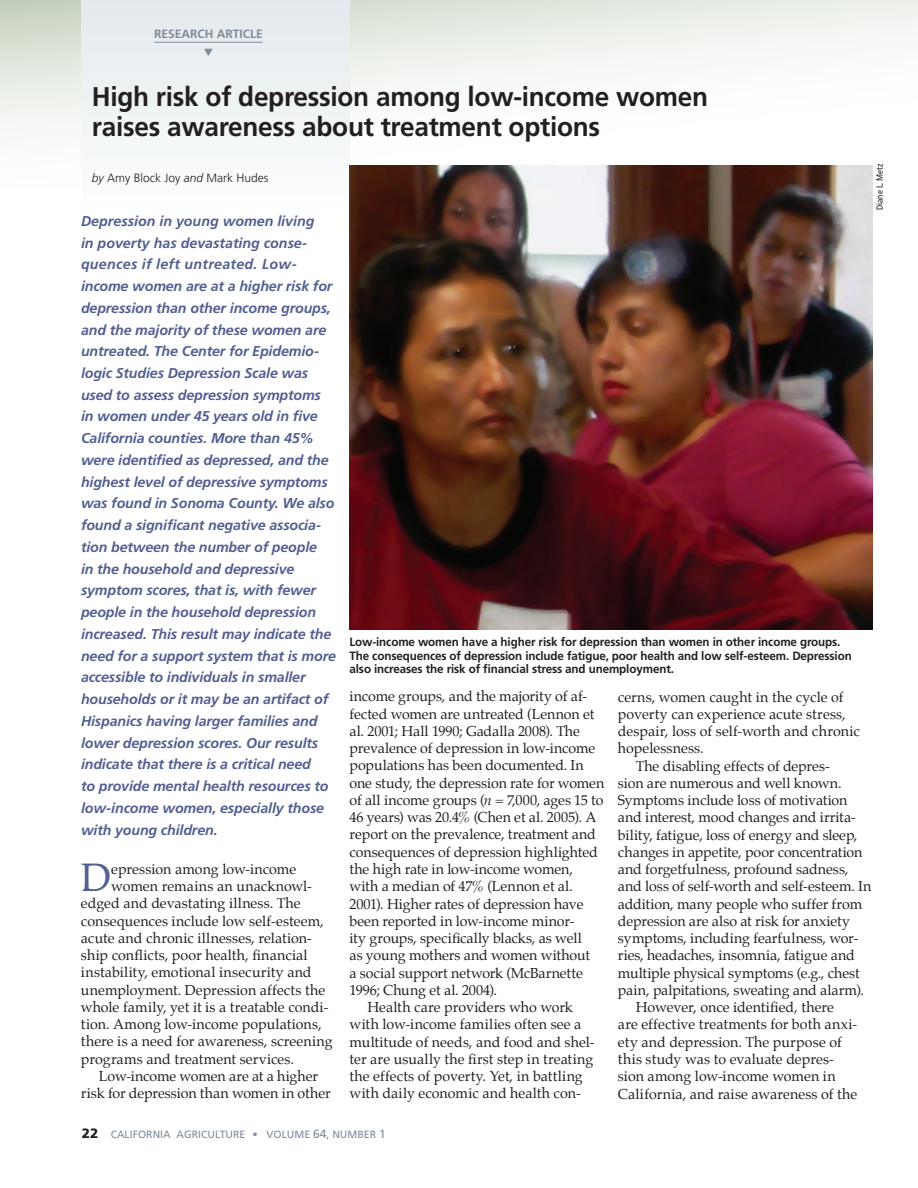
<style>
.page{position:relative;width:918px;height:1188px;background:#fff}
.page>*{position:absolute;margin:0;border:0;box-sizing:border-box;transform-origin:0 0}
.P1{font:39px "Palatino";color:#535f91}
.TI{font:700 27px/30px "Frutiger";letter-spacing:-.01em;color:#231f20}
.P2{font:14.25px/17.2px "Palatino";letter-spacing:-.005em;color:#231f20}
.AB{font:italic 700 14.25px/21.8px "Frutiger";letter-spacing:-.01em;color:#535f91}
.P1-2{font:14.25px "Palatino";letter-spacing:.005em;color:#231f20}
.CP{font:700 12px/13.5px "Frutiger";letter-spacing:-.01em;color:#231f20}
.AN{font:300 12px "Frutiger";color:#231f20}
.Research_Tab{font:700 12px "Frutiger";color:#7f8c9d}
.t1{font:10.5px "Frutiger";color:#7f8c9d}
.photoCredit{font:condensed 9px "Frutiger";color:#231f20}
.s1{font-style:italic}
.s2{font-weight:900;font-size:13.5px;color:#231f20}
.s3{font-size:12px}
</style>
<div class="page">
<svg style="left:0;top:0;width:918px;height:143px"></svg>
<div style="left:81px;top:0;width:268px;height:216px;background:linear-gradient(to right,#f0f4f5,#f0f4f5)"></div>
<hr style="left:154px;top:42px;width:109px;height:1px;background:#7f8c9d">
<img style="left:349px;top:165px;width:524px;height:465px">
<svg style="left:204px;top:48px;width:9px;height:8px"></svg>
<p class="Research_Tab" style="left:154px;top:26px;width:16px">Resear</p>
<p class="Research_Tab" style="left:198px;top:26px;width:65px">ch Article</p>
<p class="TI" style="left:92px;top:81px;width:618px">High risk of depression among low-income women raises awareness about treatment options</p>
<p class="AN" style="left:92px;top:171px;width:178px"><span class="s1">by</span> Amy Block Joy <span class="s1">and</span> Mark Hudes</p>
<p class="AB" style="left:81px;top:210px;width:257px">Depression in young women living<br>in poverty has devastating conse&shy;quences if left untreated. Low&shy;income women are at a higher risk for depression than other income groups, and the majority of these women are untreated. The Center for Epidemio&shy;logic Studies Depression Scale was used to assess depression symptoms in women under 45 years old in five California counties. More than 45% were identified as depressed, and the highest level of depressive symptoms was found in Sonoma County. We also found a significant negative associa&shy;tion between the number of people<br>in the household and depressive symptom scores, that is, with fewer people in the household depression increased. This result may indicate the need for a support system that is more accessible to individuals in smaller households or it may be an artifact of Hispanics having larger families and lower depression scores. Our results indicate that there is a critical need<br>to provide mental health resources to low-income women, especially those with young children.</p>
<p class="P1" style="left:81px;top:852px;width:32px">D</p>
<p class="P1-2" style="left:111px;top:860px;width:187px">epression among low-income</p>
<p class="photoCredit" style="left:874px;top:210px;width:48px;rotate:-90deg">Diane L. Metz</p>
<p class="CP" style="left:349px;top:635px;width:504px">Low-income women have a higher risk for depression than women in other income groups.<br>The consequences of depression include fatigue, poor health and low self-esteem. Depression also increases the risk of financial stress and unemployment.</p>
<p class="P2" style="left:349px;top:689px;width:256px">income groups, and the majority of af&shy;fected women are untreated (Lennon et al. 2001; Hall 1990; Gadalla 2008). The prevalence of depression in low-income populations has been documented. In one study, the depression rate for women of all income groups (<span class="s1">n</span> = 7,000, ages 15 to 46 years) was 20.4% (Chen et al. 2005). A report on the prevalence, treatment and consequences of depression highlighted the high rate in low-income women, with a median of 47% (Lennon et al.<br>2001). Higher rates of depression have been reported in low-income minor-<br>ity groups, specifically blacks, as well<br>as young mothers and women without<br>a social support network (McBarnette 1996; Chung et al. 2004).</p>
<p class="P2" style="left:349px;top:1000px;width:247px;text-indent:18px">Health care providers who work with low-income families often see a multitude of needs, and food and shel&shy;ter are usually the first step in treating the effects of poverty. Yet, in battling with daily economic and health con-</p>
<p class="P2" style="left:618px;top:689px;width:243px">cerns, women caught in the cycle of poverty can experience acute stress, despair, loss of self-worth and chronic hopelessness.</p>
<p class="P2" style="left:618px;top:758px;width:255px;text-indent:18px">The disabling effects of depres-<br>sion are numerous and well known.<br>Symptoms include loss of motivation and interest, mood changes and irrita&shy;bility, fatigue, loss of energy and sleep, changes in appetite, poor concentration and forgetfulness, profound sadness, and loss of self-worth and self-esteem. In addition, many people who suffer from depression are also at risk for anxiety symptoms, including fearfulness, wor&shy;ries, headaches, insomnia, fatigue and multiple physical symptoms (e.g., chest pain, palpitations, sweating and alarm).</p>
<p class="P2" style="left:618px;top:1000px;width:241px;text-indent:18px">However, once identified, there are effective treatments for both anxi&shy;ety and depression. The purpose of this study was to evaluate depres&shy;sion among low-income women in California, and raise awareness of the</p>
<p class="P1-2" style="left:111px;top:877px;width:202px">women remains an unacknowl-</p>
<p class="P1-2" style="left:81px;top:894px;width:221px">edged and devastating illness. The</p>
<p class="P1-2" style="left:81px;top:911px;width:244px">consequences include low self-esteem,</p>
<p class="P1-2" style="left:81px;top:929px;width:233px">acute and chronic illnesses, relation-</p>
<p class="P1-2" style="left:81px;top:946px;width:228px">ship conflicts, poor health, financial</p>
<p class="P1-2" style="left:81px;top:963px;width:232px">instability, emotional insecurity and</p>
<p class="P1-2" style="left:81px;top:980px;width:246px">unemployment. Depression affects the</p>
<p class="P1-2" style="left:81px;top:998px;width:249px">whole family, yet it is a treatable condi-</p>
<p class="P1-2" style="left:81px;top:1015px;width:242px">tion. Among low-income populations,</p>
<p class="P1-2" style="left:81px;top:1032px;width:253px">there is a need for awareness, screening</p>
<p class="P1-2" style="left:81px;top:1049px;width:215px">programs and treatment services.</p>
<p class="P2" style="left:81px;top:1069px;width:251px;text-align:center">Low-income women are at a higher<br>risk for depression than women in other</p>
<p class="t1" style="left:82px;top:1128px;width:305px"><span class="s2">22</span> CALIFORNIA AGRICULTURE • VOLUME <span class="s3">64</span>, NUMBER <span class="s3">1</span></p>
</div>
